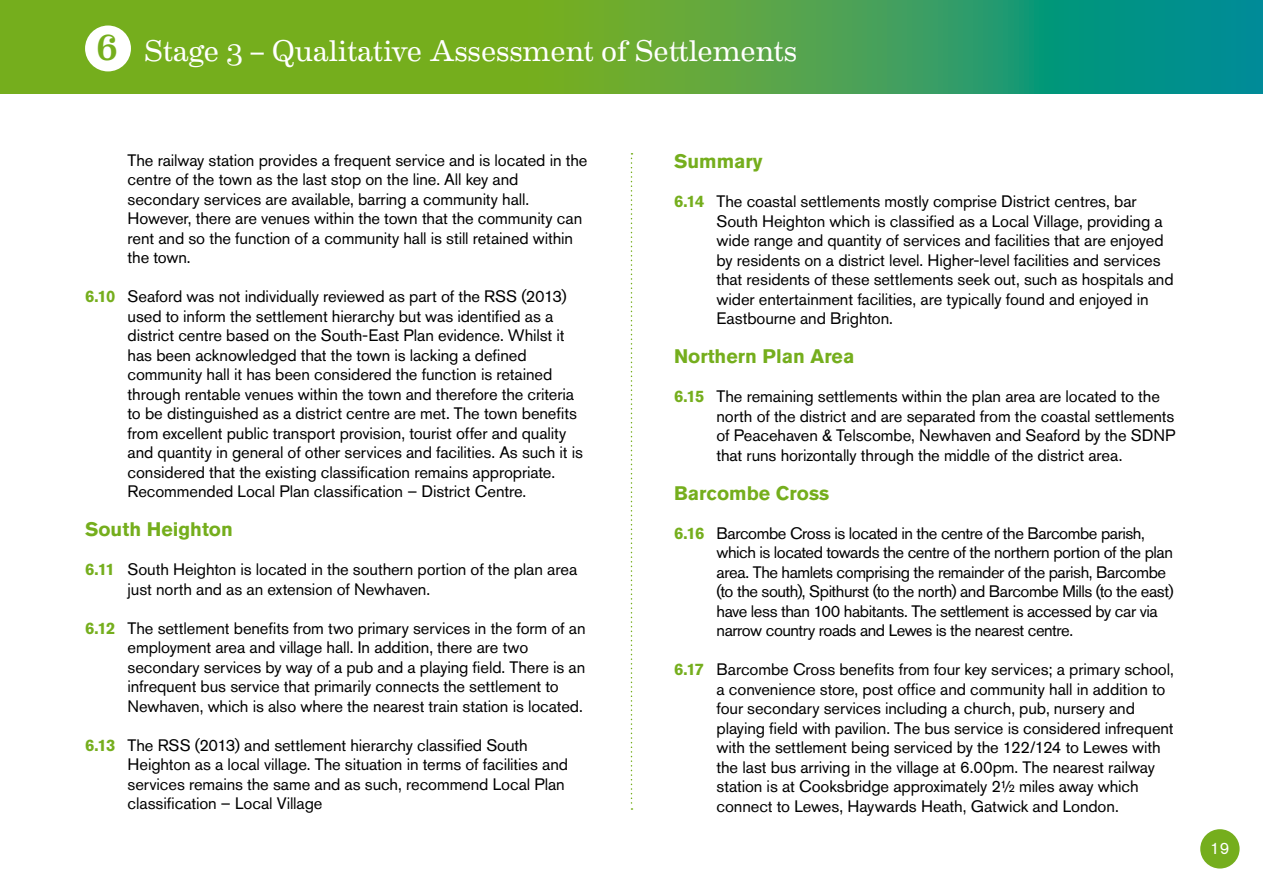
<style>
.page{position:relative;width:1263px;height:893px;background:#fff}
.page>*{position:absolute;margin:0;border:0;box-sizing:border-box;transform-origin:0 0}
.t1{font:30px "Eames Century Modern";letter-spacing:-.005em;color:#fff}
.t2{font:700 19.5px "Akzidenz Grotesk BQ";color:#75ae1d}
.t3{font:16.5px/19.5px "Akzidenz Grotesk BQ";letter-spacing:-.005em;color:#000}
.t4{font:16.5px/19.5px "Akzidenz Grotesk BQ";letter-spacing:-.025em;color:#000}
.t5{font:16.5px "Akzidenz Grotesk BQ";color:#fff}
.s1{font-weight:500;font-size:36px;color:#75ae1d}
.s2{font-weight:700;color:#75ae1d}
</style>
<div class="page">
<div style="left:1200px;top:829px;width:39px;height:39px;background:#75ae1d;border-radius:50%"></div>
<svg style="left:0;top:0;width:1263px;height:94px;background:#51a443"></svg>
<svg style="left:631px;top:153px;width:1px;height:657px"></svg>
<div style="left:85px;top:26px;width:46px;height:45px;background:#fff;border-radius:50%"></div>
<h1 class="t1" style="left:97px;top:28px;width:702px"><span class="s1">6</span> Stage 3 – Qualitative Assessment of Settlements</h1>
<p class="t3" style="left:128px;top:150px;width:461px">The railway station provides a frequent service and is located in the centre of the town as the last stop on the line. All key and secondary services are available, barring a community hall.<br>However, there are venues within the town that the community can rent and so the function of a community hall is still retained within the town.</p>
<p class="t3" style="left:128px;top:287px;width:457px;text-indent:-43px"><span class="s2">6.10</span> Seaford was not individually reviewed as part of the RSS (2013) used to inform the settlement hierarchy but was identified as a district centre based on the South-East Plan evidence. Whilst it has been acknowledged that the town is lacking a defined community hall it has been considered the function is retained through rentable venues within the town and therefore the criteria to be distinguished as a district centre are met. The town benefits from excellent public transport provision, tourist offer and quality and quantity in general of other services and facilities. As such it is considered that the existing classification remains appropriate.<br>Recommended Local Plan classification – District Centre.</p>
<p class="t2" style="left:85px;top:518px;width:149px">South Heighton</p>
<p class="t3" style="left:128px;top:560px;width:451px;text-indent:-43px"><span class="s2">6.11</span> South Heighton is located in the southern portion of the plan area just north and as an extension of Newhaven.</p>
<p class="t3" style="left:128px;top:618px;width:460px;text-indent:-43px"><span class="s2">6.12</span> The settlement benefits from two primary services in the form of an employment area and village hall. In addition, there are two secondary services by way of a pub and a playing field. There is an infrequent bus service that primarily connects the settlement to Newhaven, which is also where the nearest train station is located.</p>
<p class="t3" style="left:128px;top:735px;width:442px;text-indent:-43px"><span class="s2">6.13</span> The RSS (2013) and settlement hierarchy classified South Heighton as a local village. The situation in terms of facilities and services remains the same and as such, recommend Local Plan classification – Local Village</p>
<p class="t2" style="left:674px;top:150px;width:90px">Summary</p>
<p class="t3" style="left:716px;top:191px;width:459px;text-indent:-43px"><span class="s2">6.14</span> The coastal settlements mostly comprise District centres, bar South Heighton which is classified as a Local Village, providing a wide range and quantity of services and facilities that are enjoyed by residents on a district level. Higher-level facilities and services that residents of these settlements seek out, such as hospitals and wider entertainment facilities, are typically found and enjoyed in Eastbourne and Brighton.</p>
<p class="t2" style="left:674px;top:345px;width:182px">Northern Plan Area</p>
<p class="t3" style="left:716px;top:386px;width:461px;text-indent:-43px"><span class="s2">6.15</span> The remaining settlements within the plan area are located to the north of the district and are separated from the coastal settlements of Peacehaven &amp; Telscombe, Newhaven and Seaford by the SDNP that runs horizontally through the middle of the district area.</p>
<p class="t2" style="left:674px;top:481px;width:157px">Barcombe Cross</p>
<p class="t4" style="left:716px;top:523px;width:459px;text-indent:-43px"><span class="s2">6.16</span> Barcombe Cross is located in the centre of the Barcombe parish, which is located towards the centre of the northern portion of the plan area. The hamlets comprising the remainder of the parish, Barcombe (to the south), Spithurst (to the north) and Barcombe Mills (to the east) have less than 100 habitants. The settlement is accessed by car via narrow country roads and Lewes is the nearest centre.</p>
<p class="t3" style="left:716px;top:659px;width:459px;text-indent:-43px"><span class="s2">6.17</span> Barcombe Cross benefits from four key services; a primary school, a convenience store, post office and community hall in addition to four secondary services including a church, pub, nursery and playing field with pavilion. The bus service is considered infrequent with the settlement being serviced by the 122/124 to Lewes with the last bus arriving in the village at 6.00pm. The nearest railway station is at Cooksbridge approximately 2½ miles away which connect to Lewes, Haywards Heath, Gatwick and London.</p>
<p class="t5" style="left:1210px;top:838px;width:21px">19</p>
</div>
